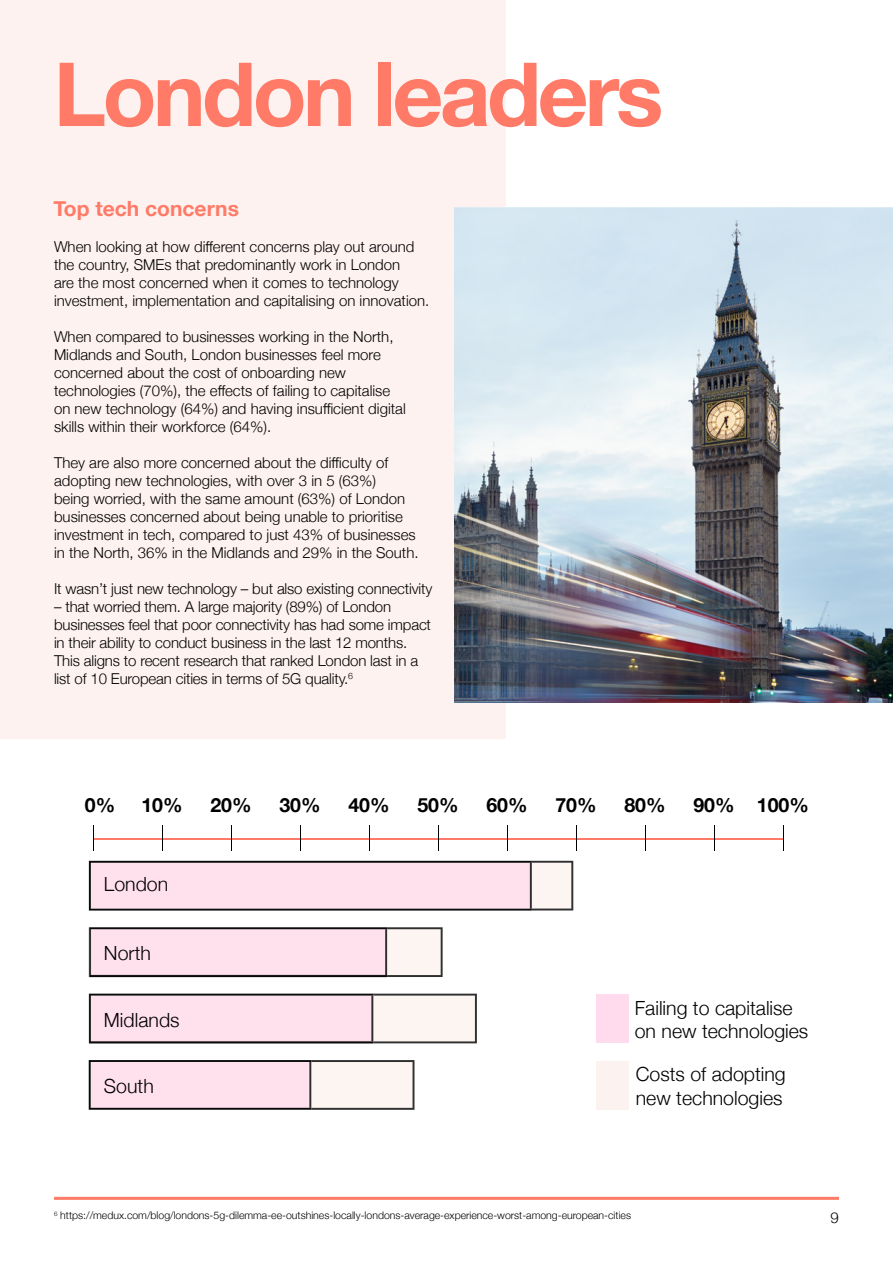
<style>
.page{position:relative;width:893px;height:1263px;background:#fff}
.page>*{position:absolute;margin:0;border:0;box-sizing:border-box;transform-origin:0 0}
.t1{font:700 88.5px "Helvetica Neue";letter-spacing:-.04em;color:#ff7b67}
.t2{font:700 21px "Helvetica Neue";color:#ff7b67}
.t3{font:300 19.5px/23.4px "Helvetica Neue";color:#000}
.t4{font:700 19.5px "Helvetica Neue";color:#000}
.t5{font:300 15px/18px "Helvetica Neue";color:#000}
.t6{font:300 10.5px "Helvetica Neue";color:#000}
</style>
<div class="page">
<div style="left:0;top:0;width:505px;height:738px;background:#fdf2f0"></div>
<hr style="left:54px;top:1197px;width:785px;height:3px;background:#ff7b67">
<hr style="left:93px;top:838px;width:690px;height:1px;background:#ff7a66">
<svg style="left:162px;top:825px;width:1px;height:26px"></svg>
<svg style="left:93px;top:825px;width:1px;height:26px"></svg>
<svg style="left:231px;top:825px;width:1px;height:26px"></svg>
<svg style="left:300px;top:825px;width:1px;height:26px"></svg>
<svg style="left:369px;top:825px;width:1px;height:26px"></svg>
<svg style="left:438px;top:825px;width:1px;height:26px"></svg>
<svg style="left:507px;top:825px;width:1px;height:26px"></svg>
<svg style="left:576px;top:825px;width:1px;height:26px"></svg>
<svg style="left:645px;top:825px;width:1px;height:26px"></svg>
<svg style="left:714px;top:825px;width:1px;height:26px"></svg>
<svg style="left:783px;top:825px;width:1px;height:26px"></svg>
<div style="left:597px;top:1061px;width:32px;height:49px;background:#fcf2f0"></div>
<div style="left:597px;top:994px;width:32px;height:49px;background:#ffdbed"></div>
<svg style="left:89px;top:861px;width:484px;height:50px;background:#ead0db"></svg>
<svg style="left:89px;top:927px;width:354px;height:50px;background:#e8cfd9"></svg>
<svg style="left:89px;top:994px;width:388px;height:49px"></svg>
<svg style="left:89px;top:1060px;width:325px;height:50px"></svg>
<img style="left:454px;top:207px;width:439px;height:495px">
<h1 class="t1" style="left:54px;top:25px;width:611px">London leaders</h1>
<h2 class="t2" style="left:53px;top:192px;width:187px">Top tech concerns</h2>
<p class="t5" style="left:54px;top:237px;width:377px">When looking at how different concerns play out around the country, SMEs that predominantly work in London<br>are the most concerned when it comes to technology investment, implementation and capitalising on innovation.</p>
<p class="t5" style="left:54px;top:327px;width:353px">When compared to businesses working in the North, Midlands and South, London businesses feel more concerned about the cost of onboarding new technologies (70%), the effects of failing to capitalise on new technology (64%) and having insufficient digital skills within their workforce (64%).</p>
<p class="t5" style="left:54px;top:453px;width:366px">They are also more concerned about the difficulty of adopting new technologies, with over 3 in 5 (63%)<br>being worried, with the same amount (63%) of London businesses concerned about being unable to prioritise investment in tech, compared to just 43% of businesses in the North, 36% in the Midlands and 29% in the South.</p>
<p class="t5" style="left:54px;top:579px;width:380px">It wasn’t just new technology – but also existing connectivity</p>
<p class="t5" style="left:54px;top:597px;width:379px">– that worried them. A large majority (89%) of London businesses feel that poor connectivity has had some impact in their ability to conduct business in the last 12 months.<br>This aligns to recent research that ranked London last in a list of 10 European cities in terms of 5G quality.<sup>6</sup></p>
<h3 class="t4" style="left:85px;top:790px;width:32px">0%</h3>
<h3 class="t4" style="left:141px;top:790px;width:43px">10%</h3>
<h3 class="t4" style="left:210px;top:790px;width:43px">20%</h3>
<h3 class="t4" style="left:279px;top:790px;width:43px">30%</h3>
<h3 class="t4" style="left:348px;top:790px;width:43px">40%</h3>
<h3 class="t4" style="left:417px;top:790px;width:43px">50%</h3>
<h3 class="t4" style="left:486px;top:790px;width:43px">60%</h3>
<h3 class="t4" style="left:555px;top:790px;width:43px">70%</h3>
<h3 class="t4" style="left:624px;top:790px;width:43px">80%</h3>
<h3 class="t4" style="left:693px;top:790px;width:117px">90% 100%</h3>
<h3 class="t3" style="left:104px;top:871px;width:66px">London</h3>
<h3 class="t3" style="left:104px;top:939px;width:48px">North</h3>
<h3 class="t3" style="left:104px;top:1006px;width:77px">Midlands</h3>
<h3 class="t3" style="left:104px;top:1073px;width:51px">South</h3>
<h3 class="t3" style="left:635px;top:994px;width:175px">Failing to capitalise on new technologies</h3>
<h3 class="t3" style="left:636px;top:1061px;width:151px">Costs of adopting new technologies</h3>
<p class="t6" style="left:54px;top:1207px;width:579px"><sup>6</sup> https://medux.com/blog/londons-5g-dilemma-ee-outshines-locally-londons-average-experience-worst-among-european-cities</p>
<p class="t5" style="left:831px;top:1208px;width:10px">9</p>
</div>
